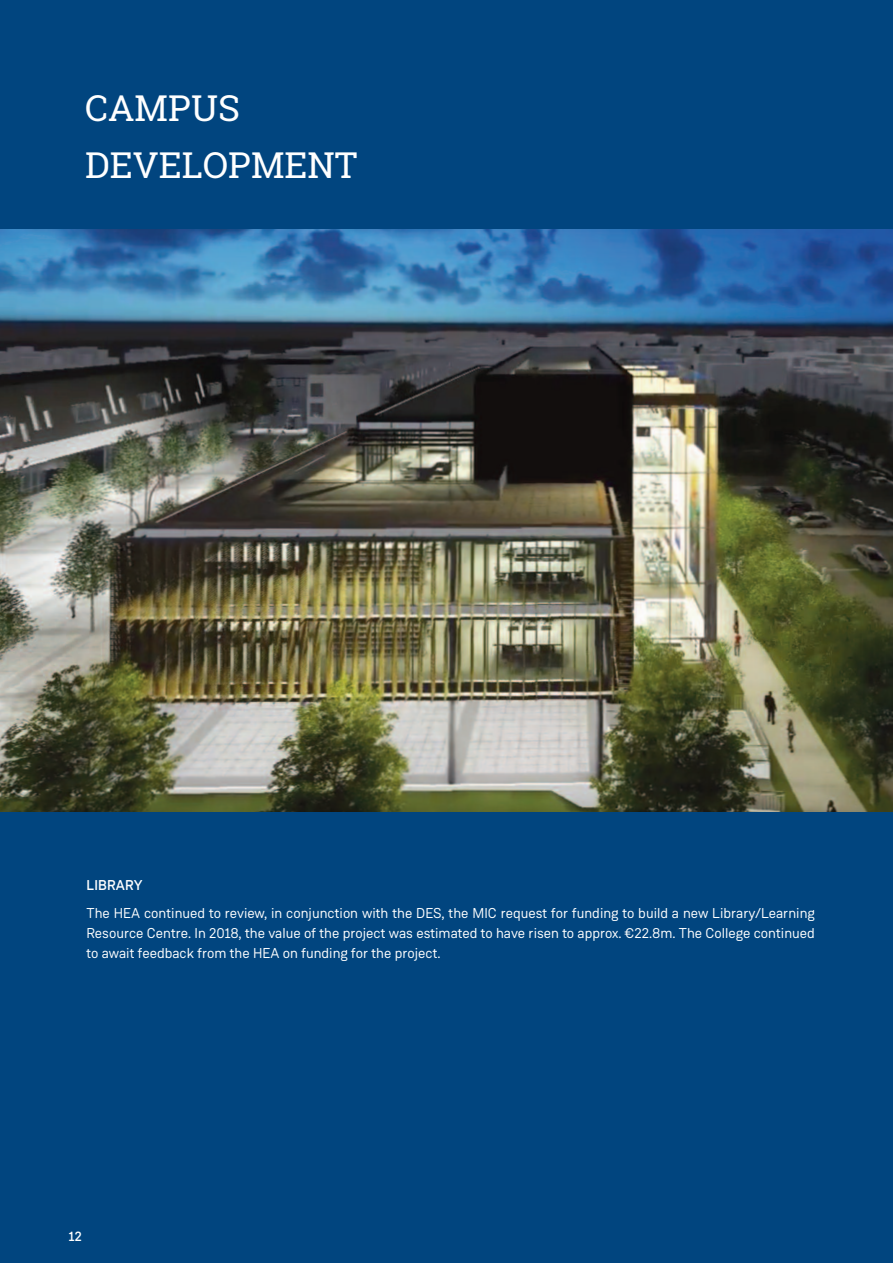
<style>
.page{position:relative;width:893px;height:1263px;background:#01457f}
.page>*{position:absolute;margin:0;border:0;box-sizing:border-box;transform-origin:0 0}
.t1{font:36px/57px "Roboto Slab";color:#fff}
.t2{font:14.25px/20.2px "Weissenhof Grotesk";color:#fff;text-align:justify}
.t3{font:500 14.25px "Weissenhof Grotesk";letter-spacing:.01em;color:#fff}
.t4{font:500 13.5px "Weissenhof Grotesk";color:#fff}
</style>
<div class="page">
<img style="left:0;top:230px;width:893px;height:582px">
<h1 class="t1" style="left:85px;top:80px;width:274px">CAMPUS<br>DEVELOPMENT</h1>
<p class="t3" style="left:87px;top:880px;width:57px">LIBRARY</p>
<p class="t2" style="left:87px;top:904px;width:730px">The HEA continued to review, in conjunction with the DES, the MIC request for funding to build a new Library/Learning Resource Centre. In 2018, the value of the project was estimated to have risen to approx. €22.8m. The College continued to await feedback from the HEA on funding for the project.</p>
<p class="t4" style="left:69px;top:1232px;width:14px">12</p>
</div>
